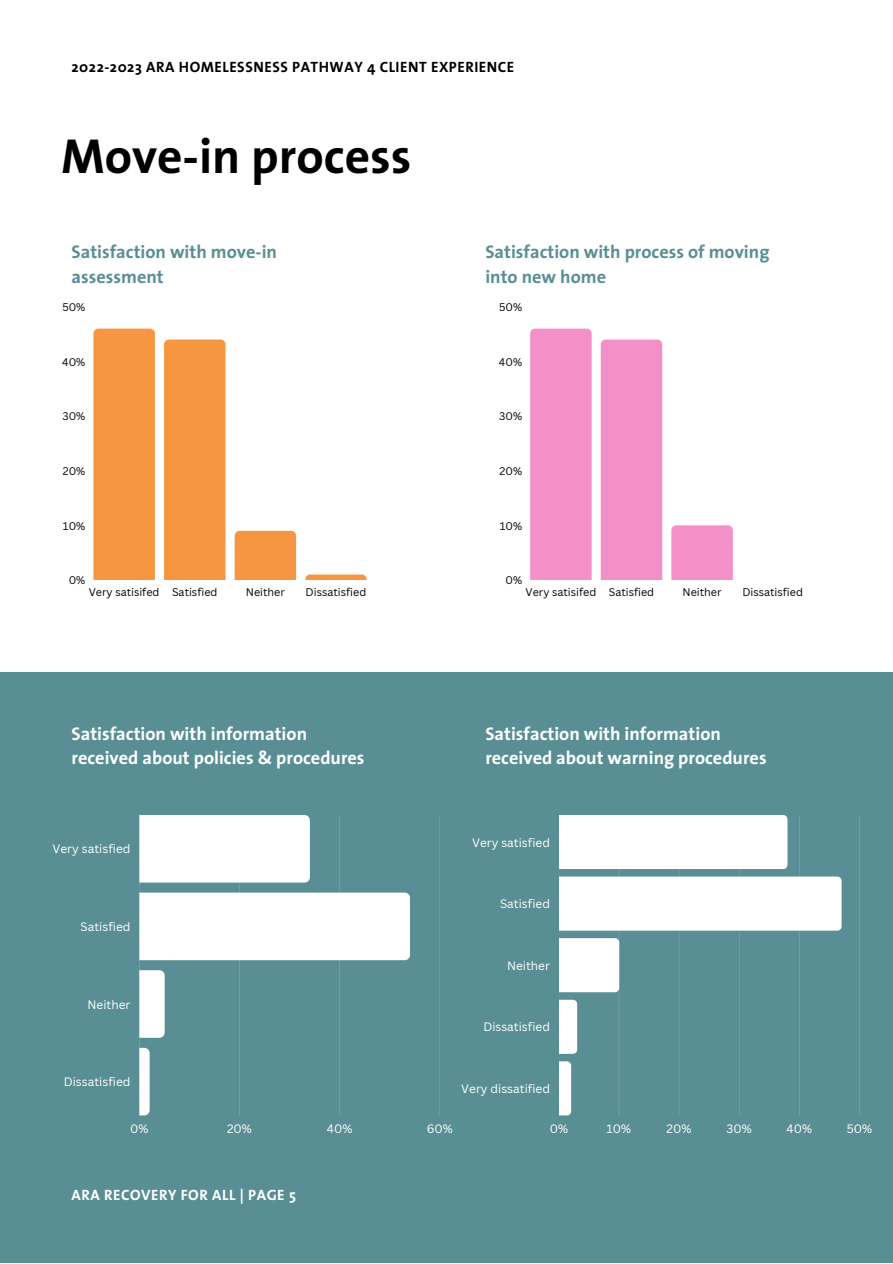
<style>
.page{position:relative;width:893px;height:1264px;background:#fff}
.page>*{position:absolute;margin:0;border:0;box-sizing:border-box;transform-origin:0 0}
.t1{font:700 49.5px "The Sans";color:#000}
.t2{font:700 18.3px/24.8px "The Sans";color:#fff}
.t3{font:700 18.3px/25.2px "The Sans";color:#598f94}
.t4{font:700 15px "The Sans";letter-spacing:.035em;color:#000}
.t5{font:700 15px "The Sans";letter-spacing:.035em;color:#fff}
.t6{font:11.85px "Canva Sans";color:#fff}
.t7{font:10.8px "Canva Sans";color:#000}
</style>
<div class="page">
<div style="left:0;top:672px;width:892px;height:590px;background:#598f94"></div>
<div style="left:93px;top:328px;width:62px;height:252px;background:#f79642"></div>
<div style="left:164px;top:339px;width:61px;height:241px;background:#f79642"></div>
<svg style="left:234px;top:531px;width:62px;height:4px"></svg>
<svg style="left:305px;top:574px;width:61px;height:5px"></svg>
<div style="left:530px;top:328px;width:61px;height:252px;background:#f58fc7"></div>
<div style="left:600px;top:339px;width:62px;height:241px;background:#f58fc7"></div>
<svg style="left:671px;top:525px;width:61px;height:5px"></svg>
<svg style="left:139px;top:815px;width:301px;height:300px"></svg>
<svg style="left:304px;top:815px;width:6px;height:67px"></svg>
<svg style="left:404px;top:892px;width:6px;height:68px"></svg>
<svg style="left:159px;top:970px;width:6px;height:67px"></svg>
<svg style="left:144px;top:1047px;width:6px;height:68px"></svg>
<svg style="left:559px;top:815px;width:283px;height:300px"></svg>
<svg style="left:783px;top:815px;width:4px;height:54px"></svg>
<svg style="left:837px;top:876px;width:4px;height:54px"></svg>
<svg style="left:615px;top:938px;width:4px;height:54px"></svg>
<svg style="left:572px;top:999px;width:5px;height:54px"></svg>
<svg style="left:566px;top:1061px;width:5px;height:54px"></svg>
<p class="t4" style="left:72px;top:61px;width:444px">2022-2023 ARA HOMELESSNESS PATHWAY 4 CLIENT EXPERIENCE</p>
<h1 class="t1" style="left:61px;top:136px;width:352px">Move-in process</h1>
<h2 class="t3" style="left:72px;top:241px;width:207px">Satisfaction with move-in assessment</h2>
<h2 class="t3" style="left:485px;top:241px;width:285px">Satisfaction with process of moving into new home</h2>
<p class="t7" style="left:62px;top:299px;width:25px">50%</p>
<p class="t7" style="left:499px;top:299px;width:25px">50%</p>
<p class="t7" style="left:62px;top:354px;width:25px">40%</p>
<p class="t7" style="left:499px;top:354px;width:25px">40%</p>
<p class="t7" style="left:62px;top:409px;width:24px">30%</p>
<p class="t7" style="left:499px;top:409px;width:24px">30%</p>
<p class="t7" style="left:63px;top:463px;width:24px">20%</p>
<p class="t7" style="left:499px;top:463px;width:24px">20%</p>
<p class="t7" style="left:63px;top:518px;width:24px">10%</p>
<p class="t7" style="left:499px;top:518px;width:24px">10%</p>
<p class="t7" style="left:69px;top:573px;width:18px">0%</p>
<p class="t7" style="left:505px;top:573px;width:18px">0%</p>
<p class="t7" style="left:89px;top:584px;width:130px">Very satisifed Satisfied</p>
<p class="t7" style="left:246px;top:584px;width:41px">Neither</p>
<p class="t7" style="left:305px;top:584px;width:62px">Dissatisfied</p>
<p class="t7" style="left:525px;top:584px;width:130px">Very satisifed Satisfied</p>
<p class="t7" style="left:682px;top:584px;width:41px">Neither</p>
<p class="t7" style="left:742px;top:584px;width:62px">Dissatisfied</p>
<h2 class="t2" style="left:72px;top:722px;width:294px">Satisfaction with information received about policies &amp; procedures</h2>
<h2 class="t2" style="left:485px;top:722px;width:283px">Satisfaction with information received about warning procedures</h2>
<p class="t6" style="left:53px;top:840px;width:79px">Very satisfied</p>
<p class="t6" style="left:81px;top:918px;width:51px">Satisfied</p>
<p class="t6" style="left:88px;top:995px;width:44px">Neither</p>
<p class="t6" style="left:472px;top:833px;width:79px">Very satisfied</p>
<p class="t6" style="left:500px;top:895px;width:51px">Satisfied</p>
<p class="t6" style="left:507px;top:957px;width:44px">Neither</p>
<p class="t6" style="left:483px;top:1018px;width:68px">Dissatisfied</p>
<p class="t6" style="left:64px;top:1073px;width:68px">Dissatisfied</p>
<p class="t6" style="left:461px;top:1080px;width:90px">Very dissatified</p>
<p class="t6" style="left:130px;top:1120px;width:20px">0%</p>
<p class="t6" style="left:227px;top:1120px;width:26px">20%</p>
<p class="t6" style="left:327px;top:1120px;width:27px">40%</p>
<p class="t6" style="left:427px;top:1120px;width:27px">60%</p>
<p class="t6" style="left:549px;top:1120px;width:20px">0%</p>
<p class="t6" style="left:606px;top:1120px;width:26px">10%</p>
<p class="t6" style="left:666px;top:1120px;width:26px">20%</p>
<p class="t6" style="left:726px;top:1120px;width:27px">30%</p>
<p class="t6" style="left:786px;top:1120px;width:27px">40%</p>
<p class="t6" style="left:846px;top:1120px;width:27px">50%</p>
<p class="t5" style="left:72px;top:1188px;width:226px">ARA RECOVERY FOR ALL | PAGE 5</p>
</div>
